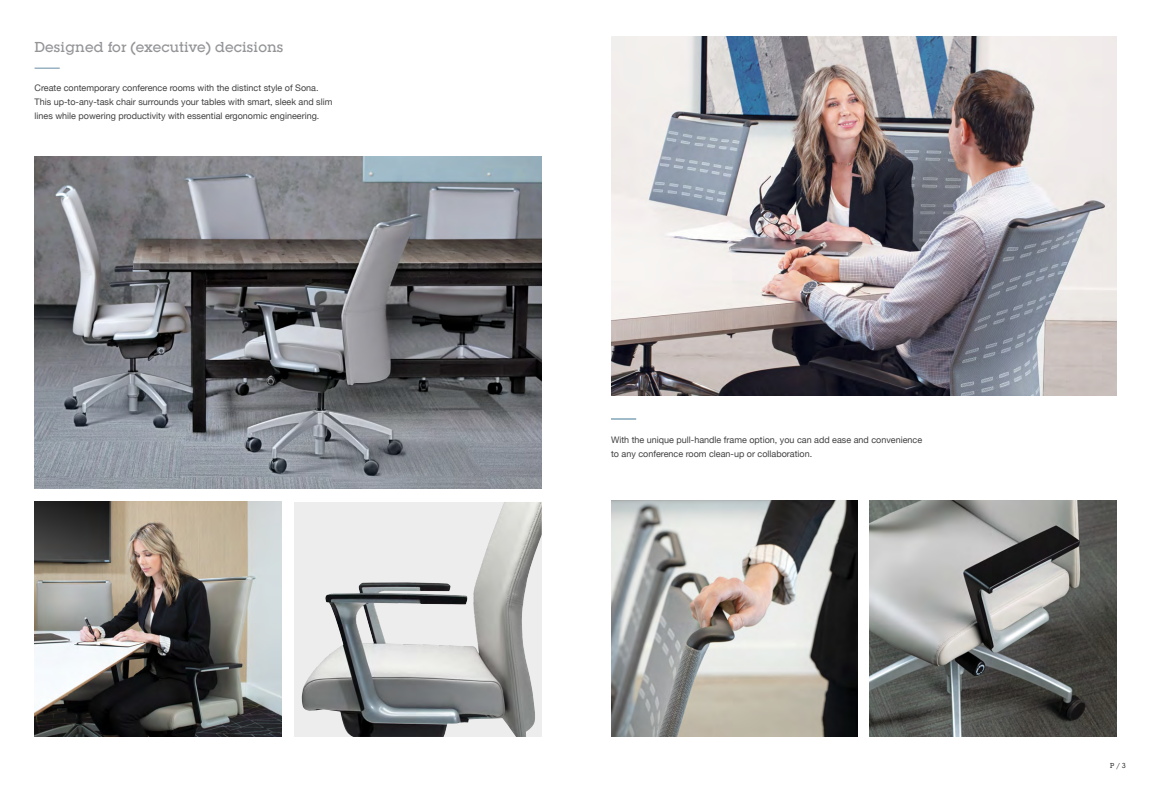
<style>
.page{position:relative;width:1152px;height:792px;background:#fff}
.page>*{position:absolute;margin:0;border:0;box-sizing:border-box;transform-origin:0 0}
.t1{font:500 14px "Lubalin Graph Std";letter-spacing:.01em;color:#939497}
.t2{font:9px/14px "Helvetica Neue";color:#414042}
.t3{font:7px "Lubalin Graph Std";color:#000}
</style>
<div class="page">
<img style="left:35px;top:502px;width:246px;height:235px">
<img style="left:611px;top:501px;width:247px;height:236px">
<img style="left:870px;top:501px;width:246px;height:236px">
<img style="left:611px;top:36px;width:506px;height:360px">
<img style="left:35px;top:157px;width:507px;height:331px">
<div style="left:295px;top:502px;width:247px;height:235px;background:#ededee"></div>
<img style="left:301px;top:502px;width:241px;height:235px">
<svg style="left:35px;top:68px;width:25px;height:1px"></svg>
<hr style="left:611px;top:418px;width:25px;height:2px;background:#417994">
<h1 class="t1" style="left:35px;top:38px;width:250px">Designed for (executive) decisions</h1>
<p class="t2" style="left:35px;top:81px;width:299px">Create contemporary conference rooms with the distinct style of Sona.<br>This up-to-any-task chair surrounds your tables with smart, sleek and slim lines while powering productivity with essential ergonomic engineering.</p>
<p class="t2" style="left:611px;top:433px;width:313px">With the unique pull-handle frame option, you can add ease and convenience to any conference room clean-up or collaboration.</p>
<p class="t3" style="left:1110px;top:761px;width:17px">P / 3</p>
</div>
